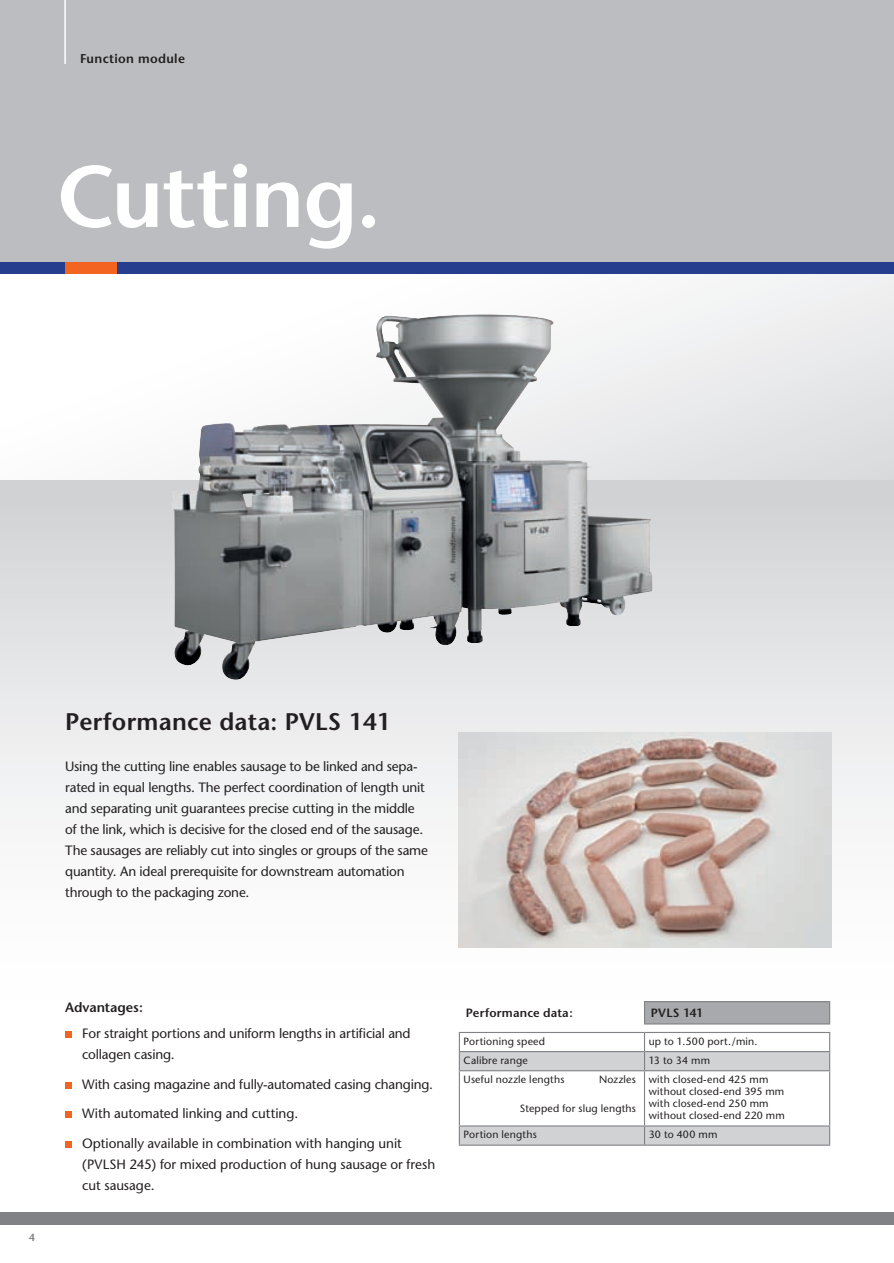
<style>
.page{position:relative;width:894px;height:1263px;background:#fff}
.page>*{position:absolute;margin:0;border:0;box-sizing:border-box;transform-origin:0 0}
.t1{font:600 87px "Stone Sans";letter-spacing:-.015em;color:#fff}
.t2{font:600 24px "Stone Sans";letter-spacing:.01em;color:#231f20}
.t3{font:13.5px/21px "Stone Sans";letter-spacing:-.01em;color:#231f20}
.t4{font:600 13.5px "Stone Sans";letter-spacing:-.005em;color:#231f20}
.t5{font:600 12.75px "Stone Sans";letter-spacing:.025em;color:#231f20}
.t6{font:600 12px "Stone Sans";letter-spacing:.015em;color:#231f20}
.t7{font:10.5px/12px "Stone Sans";letter-spacing:.015em;color:#231f20}
.t8{font:600 10.5px "Stone Sans";color:#808285}
</style>
<div class="page">
<svg style="left:0;top:274px;width:893px;height:207px"></svg>
<div style="left:0;top:481px;width:893px;height:734px;background:linear-gradient(to bottom,#d8dadc,#fff)"></div>
<div style="left:0;top:262px;width:893px;height:12px;background:#253f8e"></div>
<img style="left:171px;top:432px;width:481px;height:248px">
<svg style="left:43px;top:1033px;width:2px;height:13px"></svg>
<img style="left:458px;top:732px;width:372px;height:215px">
<div style="left:0;top:1212px;width:893px;height:13px;background:#808285"></div>
<div style="left:65px;top:262px;width:51px;height:12px;background:#f36421"></div>
<div style="left:0;top:0;width:893px;height:262px;background:#bcbdc0"></div>
<hr style="left:64px;top:0;width:2px;height:64px;background:#fff">
<div style="left:644px;top:1002px;width:185px;height:22px;background:#a8a9ad"></div>
<svg style="left:458px;top:1033px;width:371px;height:112px"></svg>
<hr style="left:458px;top:1145px;width:371px;height:1px;background:#808285">
<svg style="left:643px;top:1002px;width:1px;height:21px"></svg>
<hr style="left:644px;top:1032px;width:185px;height:1px;background:#808285">
<hr style="left:643px;top:1001px;width:186px;height:1px;background:#808285">
<hr style="left:458px;top:1032px;width:186px;height:1px;background:#808285">
<hr style="left:643px;top:1023px;width:186px;height:1px;background:#808285">
<div style="left:65px;top:1031px;width:7px;height:7px;background:#f36421"></div>
<div style="left:65px;top:1082px;width:7px;height:7px;background:#f36421"></div>
<div style="left:65px;top:1111px;width:7px;height:7px;background:#f36421"></div>
<div style="left:65px;top:1141px;width:7px;height:7px;background:#f36421"></div>
<p class="t5" style="left:80px;top:53px;width:106px">Function module</p>
<h1 class="t1" style="left:57px;top:163px;width:325px">Cutting.</h1>
<h2 class="t2" style="left:65px;top:713px;width:327px">Performance data: PVLS 141</h2>
<p class="t3" style="left:65px;top:757px;width:364px">Using the cutting line enables sausage to be linked and sepa&shy;rated in equal lengths. The perfect coordination of length unit and separating unit guarantees precise cutting in the middle of the link, which is decisive for the closed end of the sausage.<br>The sausages are reliably cut into singles or groups of the same quantity. An ideal prerequisite for downstream automation through to the packaging zone.</p>
<p class="t8" style="left:29px;top:1233px;width:8px">4</p>
<p class="t4" style="left:65px;top:1002px;width:79px">Advantages:</p>
<p class="t3" style="left:82px;top:1024px;width:330px">For straight portions and uniform lengths in artificial and collagen casing.</p>
<p class="t3" style="left:82px;top:1071px;width:352px;line-height:29.5px">With casing magazine and fully-automated casing changing.<br>With automated linking and cutting.<br>Optionally available in combination with hanging unit</p>
<p class="t3" style="left:82px;top:1155px;width:354px">(PVLSH 245) for mixed production of hung sausage or fresh cut sausage.</p>
<p class="t6" style="left:465px;top:1008px;width:108px">Performance data:</p>
<p class="t6" style="left:650px;top:1008px;width:53px">PVLS 141</p>
<p class="t7" style="left:463px;top:1036px;width:83px">Portioning speed</p>
<p class="t7" style="left:648px;top:1036px;width:110px">up to 1.500 port./min.</p>
<p class="t7" style="left:463px;top:1055px;width:66px">Calibre range</p>
<p class="t7" style="left:648px;top:1055px;width:63px">13 to 34 mm</p>
<p class="t7" style="left:463px;top:1074px;width:102px">Useful nozzle lengths</p>
<p class="t7" style="left:598px;top:1074px;width:38px">Nozzles</p>
<p class="t7" style="left:519px;top:1103px;width:117px">Stepped for slug lengths</p>
<p class="t7" style="left:648px;top:1074px;width:137px">with closed-end 425 mm without closed-end 395 mm with closed-end 250 mm without closed-end 220 mm</p>
<p class="t7" style="left:463px;top:1130px;width:75px">Portion lengths</p>
<p class="t7" style="left:648px;top:1130px;width:70px">30 to 400 mm</p>
</div>
